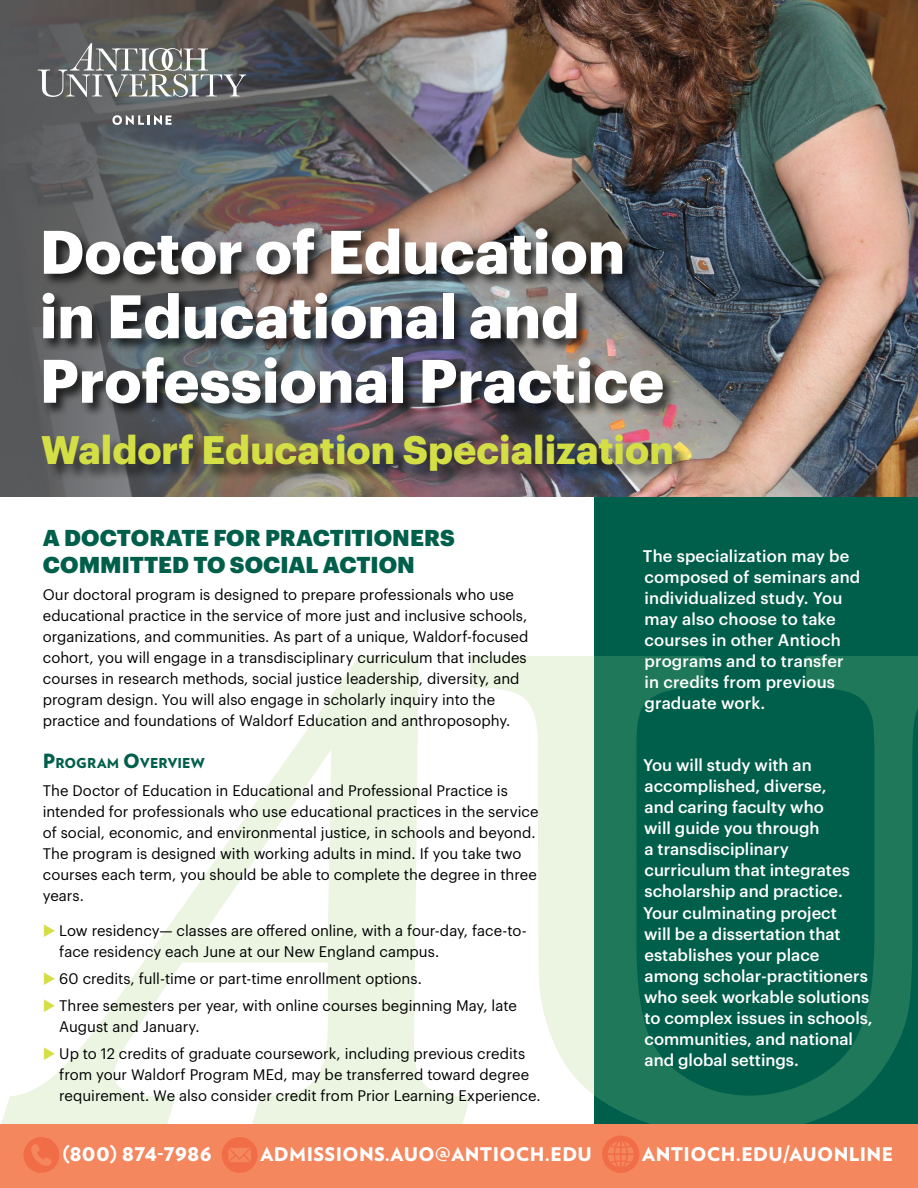
<style>
.page{position:relative;width:918px;height:1188px;background:#fff}
.page>*{position:absolute;margin:0;border:0;box-sizing:border-box;transform-origin:0 0}
.t1{font:700 60px/64.5px "Graphik";color:#fff}
.t2{font:700 39px "Graphik";color:#d3df44}
.t3{font:900 22.5px/27px "Graphik";color:#005f4a}
.t4{font:900 18.75px "Verlag";letter-spacing:.02em;color:#fff}
.t5{font:500 16.5px/21px "Graphik";color:#fff}
.t6{font:15px/21px "Graphik";color:#000}
.t7{font:900 13.65px "Verlag";letter-spacing:.015em;color:#005f4a}
.s1{font-size:19.5px}
.s2{color:#d3df44}
</style>
<div class="page">
<div style="left:594px;top:497px;width:324px;height:691px;background:#005f4a"></div>
<img style="left:0;top:0;width:918px;height:497px">
<div style="left:44px;top:435px;width:646px;height:53px;background:#000;opacity:.5"></div>
<svg style="left:112px;top:115px;width:59px;height:10px"></svg>
<svg style="left:38px;top:43px;width:208px;height:54px;background:#7b7e7d"></svg>
<svg style="left:1px;top:656px;width:470px;height:468px"></svg>
<svg style="left:471px;top:656px;width:447px;height:468px"></svg>
<div style="left:0;top:1124px;width:918px;height:64px;background:#f5875f"></div>
<svg style="left:222px;top:1137px;width:36px;height:36px"></svg>
<svg style="left:602px;top:1136px;width:37px;height:37px"></svg>
<svg style="left:23px;top:1137px;width:36px;height:36px"></svg>
<div style="left:41px;top:226px;width:637px;height:192px;background:#000;opacity:.75"></div>
<h1 class="t1" style="left:40px;top:214px;width:626px">Doctor of Education in Educational and<br>Professional Practice</h1>
<h2 class="t2" style="left:41px;top:419px;width:634px">Waldorf Education Specialization</h2>
<h3 class="t3" style="left:43px;top:522px;width:414px">A DOCTORATE FOR PRACTITIONERS<br>COMMITTED TO SOCIAL ACTION</h3>
<p class="t6" style="left:43px;top:583px;width:487px">Our doctoral program is designed to prepare professionals who use educational practice in the service of more just and inclusive schools, organizations, and communities. As part of a unique, Waldorf-focused cohort, you will engage in a transdisciplinary curriculum that includes courses in research methods, social justice leadership, diversity, and program design. You will also engage in scholarly inquiry into the practice and foundations of Waldorf Education and anthroposophy.</p>
<p class="t7" style="left:43px;top:752px;width:164px"><span class="s1">P</span>ROGRAM <span class="s1">O</span>VERVIEW</p>
<p class="t6" style="left:43px;top:779px;width:497px">The Doctor of Education in Educational and Professional Practice is intended for professionals who use educational practices in the service of social, economic, and environmental justice, in schools and beyond.<br>The program is designed with working adults in mind. If you take two courses each term, you should be able to complete the degree in three years.</p>
<p class="t6" style="left:59px;top:918px;width:469px;text-indent:-17px"><span class="s2">◆</span> Low residency— classes are offered online, with a four-day, face-to&shy;face residency each June at our New England campus.</p>
<p class="t6" style="left:43px;top:966px;width:381px"><span class="s2">◆</span> 60 credits, full-time or part-time enrollment options.</p>
<p class="t6" style="left:59px;top:993px;width:459px;text-indent:-17px"><span class="s2">◆</span> Three semesters per year, with online courses beginning May, late<br>August and January.</p>
<p class="t6" style="left:59px;top:1041px;width:483px;text-indent:-17px"><span class="s2">◆</span> Up to 12 credits of graduate coursework, including previous credits from your Waldorf Program MEd, may be transferred toward degree requirement. We also consider credit from Prior Learning Experience.</p>
<p class="t5" style="left:643px;top:544px;width:219px">The specialization may be composed of seminars and individualized study. You may also choose to take courses in other Antioch programs and to transfer in credits from previous graduate work.</p>
<p class="t5" style="left:643px;top:754px;width:231px">You will study with an accomplished, diverse,<br>and caring faculty who<br>will guide you through<br>a transdisciplinary curriculum that integrates scholarship and practice.<br>Your culminating project<br>will be a dissertation that establishes your place among scholar-practitioners who seek workable solutions to complex issues in schools, communities, and national and global settings.</p>
<p class="t4" style="left:62px;top:1139px;width:151px">(800) 874-7986</p>
<p class="t4" style="left:261px;top:1139px;width:333px">ADMISSIONS.AUO@ANTIOCH.EDU</p>
<p class="t4" style="left:642px;top:1139px;width:253px">ANTIOCH.EDU/AUONLINE</p>
</div>
